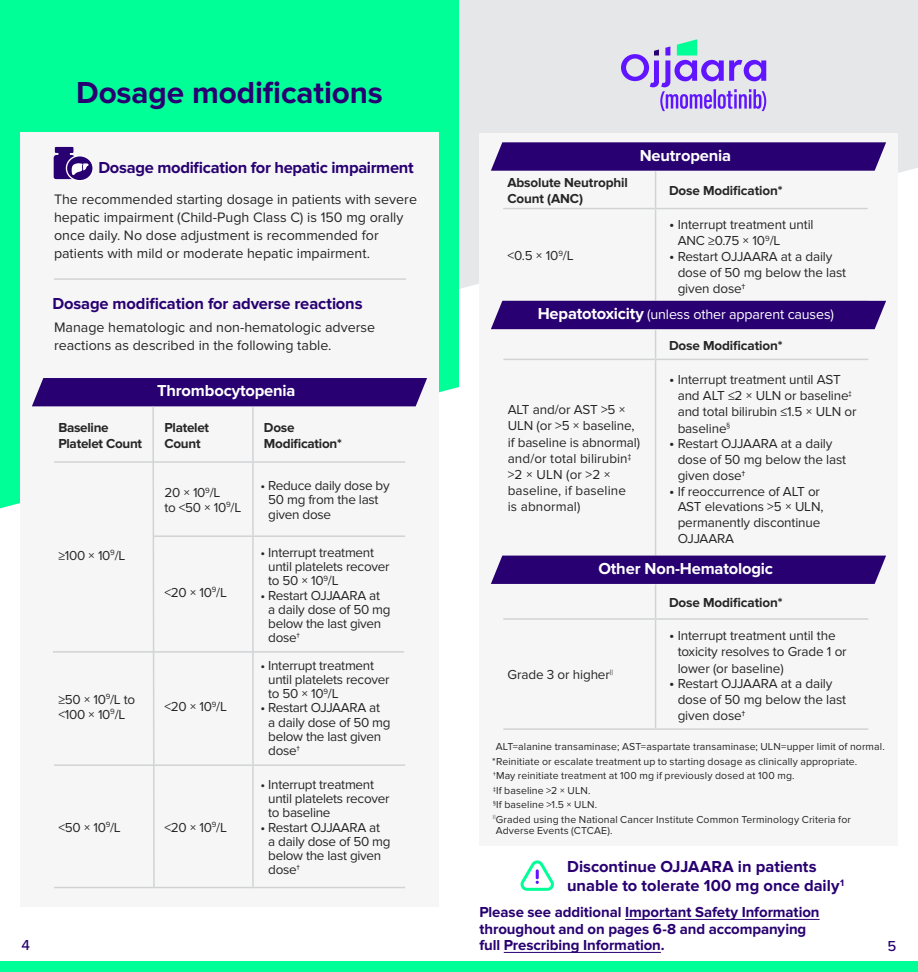
<style>
.page{position:relative;width:918px;height:972px;background:#fff}
.page>*{position:absolute;margin:0;border:0;box-sizing:border-box;transform-origin:0 0}
.t1{font:700 31.5px "Proxima Nova";letter-spacing:-.005em;color:#280071}
.t2{font:700 16.5px/19.5px "Proxima Nova";letter-spacing:-.01em;color:#280071}
.t3{font:700 16.5px "Proxima Nova";letter-spacing:-.01em;color:#fff}
.t4{font:700 15px/16.5px "Proxima Nova";letter-spacing:-.005em;color:#280071}
.t5{font:500 15px "Proxima Nova";color:#280071}
.t6{font:14.25px/18px "Proxima Nova";color:#262626}
.t7{font:14.25px "Proxima Nova";letter-spacing:-.01em;color:#fff}
.t8{font:13.5px/14.2px "Proxima Nova";letter-spacing:-.01em;color:#262626}
.t9{font:700 13.5px/16.5px "Proxima Nova";letter-spacing:-.01em;color:#262626}
.t10{font:10.5px/14.5px "Proxima Nova";letter-spacing:.01em;color:#262626}
.s1{font-size:15px}
.s2{font-weight:700;font-size:16.5px}
.s3{font-size:12px}
</style>
<div class="page">
<div style="left:459px;top:0;width:459px;height:289px;background:#e6e7e8"></div>
<div style="left:479px;top:133px;width:419px;height:713px;background:#f6f6f6"></div>
<div style="left:0;top:0;width:459px;height:508px;background:#00ff96"></div>
<div style="left:20px;top:133px;width:419px;height:774px;background:#f6f6f6"></div>
<div style="left:0;top:962px;width:918px;height:10px;background:#00ff96"></div>
<svg style="left:621px;top:39px;width:145px;height:72px;background:#beb3eb"></svg>
<svg style="left:521px;top:860px;width:33px;height:31px"></svg>
<svg style="left:491px;top:142px;width:395px;height:29px;background:#320c77"></svg>
<hr style="left:503px;top:208px;width:153px;height:1px;background:#d1d3d4">
<hr style="left:656px;top:208px;width:212px;height:1px;background:#d1d3d4">
<hr style="left:655px;top:171px;width:1px;height:37px;background:#d1d3d4">
<hr style="left:655px;top:209px;width:1px;height:92px;background:#d1d3d4">
<svg style="left:66px;top:156px;width:27px;height:25px"></svg>
<div style="left:66px;top:155px;width:28px;height:26px;border:1px solid #fff;border-radius:50%"></div>
<svg style="left:54px;top:147px;width:35px;height:32px"></svg>
<svg style="left:32px;top:378px;width:395px;height:511px"></svg>
<div style="left:491px;top:301px;width:395px;height:28px;background:#280071"></div>
<hr style="left:503px;top:359px;width:153px;height:1px;background:#d1d3d4">
<hr style="left:656px;top:359px;width:212px;height:1px;background:#d1d3d4">
<hr style="left:655px;top:329px;width:1px;height:30px;background:#d1d3d4">
<hr style="left:655px;top:360px;width:1px;height:195px;background:#d1d3d4">
<div style="left:491px;top:556px;width:395px;height:28px;background:#280071"></div>
<hr style="left:503px;top:728px;width:153px;height:2px;background:#d1d3d4">
<hr style="left:656px;top:728px;width:212px;height:2px;background:#d1d3d4">
<hr style="left:503px;top:618px;width:153px;height:2px;background:#d1d3d4">
<hr style="left:656px;top:618px;width:212px;height:2px;background:#d1d3d4">
<hr style="left:655px;top:584px;width:1px;height:34px;background:#d1d3d4">
<hr style="left:655px;top:620px;width:1px;height:108px;background:#d1d3d4">
<hr style="left:54px;top:278px;width:352px;height:2px;background:#d1d3d4">
<hr style="left:625px;top:919px;width:195px;height:1px;background:#280071">
<hr style="left:504px;top:952px;width:157px;height:1px;background:#280071">
<h1 class="t1" style="left:76px;top:75px;width:308px">Dosage modifications</h1>
<p class="t2" style="left:98px;top:158px;width:317px">Dosage modification for hepatic impairment</p>
<p class="t6" style="left:54px;top:191px;width:365px">The recommended starting dosage in patients with severe hepatic impairment (Child-Pugh Class C) is 150 mg orally once daily. No dose adjustment is recommended for patients with mild or moderate hepatic impairment.</p>
<p class="t2" style="left:52px;top:294px;width:312px">Dosage modification for adverse reactions</p>
<p class="t6" style="left:54px;top:319px;width:323px">Manage hematologic and non-hematologic adverse reactions as described in the following table.</p>
<p class="t3" style="left:157px;top:381px;width:140px">Thrombocytopenia</p>
<p class="t9" style="left:58px;top:419px;width:85px">Baseline<br>Platelet Count</p>
<p class="t9" style="left:164px;top:419px;width:46px">Platelet<br>Count</p>
<p class="t9" style="left:264px;top:419px;width:79px">Dose<br>Modification*</p>
<p class="t8" style="left:164px;top:486px;width:78px">20 × 10<sup>9</sup>/L<br>to &lt;50 × 10<sup>9</sup>/L</p>
<p class="t8" style="left:268px;top:479px;width:123px;text-indent:-8px">• Reduce daily dose by<br>50 mg from the last given dose</p>
<p class="t8" style="left:58px;top:548px;width:69px">≥100 × 10<sup>9</sup>/L</p>
<p class="t8" style="left:164px;top:585px;width:64px">&lt;20 × 10<sup>9</sup>/L</p>
<p class="t8" style="left:58px;top:692px;width:78px;line-height:15px">≥50 × 10<sup>9</sup>/L to &lt;100 × 10<sup>9</sup>/L</p>
<p class="t8" style="left:164px;top:700px;width:64px">&lt;20 × 10<sup>9</sup>/L</p>
<p class="t8" style="left:58px;top:820px;width:64px">&lt;50 × 10<sup>9</sup>/L</p>
<p class="t8" style="left:164px;top:820px;width:64px">&lt;20 × 10<sup>9</sup>/L</p>
<p class="t8" style="left:268px;top:545px;width:123px;text-indent:-8px">• Interrupt treatment until platelets recover to 50 × 10<sup>9</sup>/L</p>
<p class="t8" style="left:268px;top:588px;width:124px;text-indent:-8px">• Restart OJJAARA at<br>a daily dose of 50 mg below the last given dose†</p>
<p class="t8" style="left:268px;top:658px;width:123px;text-indent:-8px">• Interrupt treatment until platelets recover to 50 × 10<sup>9</sup>/L</p>
<p class="t8" style="left:268px;top:701px;width:124px;text-indent:-8px">• Restart OJJAARA at<br>a daily dose of 50 mg below the last given dose†</p>
<p class="t8" style="left:268px;top:778px;width:123px;text-indent:-8px">• Interrupt treatment until platelets recover to baseline</p>
<p class="t8" style="left:268px;top:820px;width:124px;text-indent:-8px">• Restart OJJAARA at<br>a daily dose of 50 mg below the last given dose†</p>
<p class="t3" style="left:640px;top:146px;width:93px">Neutropenia</p>
<p class="t9" style="left:507px;top:175px;width:122px">Absolute Neutrophil<br>Count (ANC)</p>
<p class="t9" style="left:669px;top:183px;width:115px">Dose Modification*</p>
<p class="t8" style="left:507px;top:249px;width:68px">&lt;0.5 × 10<sup>9</sup>/L</p>
<p class="t8" style="left:678px;top:217px;width:137px;line-height:16.2px;text-indent:-9px"><span class="s1">•</span> Interrupt treatment until<br>ANC ≥0.75 × 10<sup>9</sup>/L</p>
<p class="t8" style="left:678px;top:249px;width:170px;line-height:15.8px;text-indent:-9px"><span class="s1">•</span> Restart OJJAARA at a daily dose of 50 mg below the last given dose<span class="s1">†</span></p>
<p class="t7" style="left:538px;top:306px;width:298px"><span class="s2">Hepatotoxicity</span> (unless other apparent causes)</p>
<p class="t9" style="left:669px;top:337px;width:115px">Dose Modification*</p>
<p class="t8" style="left:678px;top:372px;width:180px;line-height:16.2px;text-indent:-9px"><span class="s1">•</span> Interrupt treatment until AST and ALT ≤2 × ULN or baseline<span class="s3">‡ </span>and total bilirubin ≤1.5 × ULN or baseline<sup>§</sup></p>
<p class="t8" style="left:678px;top:436px;width:170px;line-height:15.8px;text-indent:-9px"><span class="s1">•</span> Restart OJJAARA at a daily dose of 50 mg below the last given dose<span class="s1">†</span></p>
<p class="t8" style="left:678px;top:483px;width:147px;line-height:15.8px;text-indent:-9px"><span class="s1">•</span> If reoccurrence of ALT or<br>AST elevations &gt;5 × ULN, permanently discontinue<br>OJJAARA</p>
<p class="t3" style="left:598px;top:559px;width:176px">Other Non-Hematologic</p>
<p class="t9" style="left:669px;top:595px;width:115px">Dose Modification*</p>
<p class="t8" style="left:508px;top:402px;width:134px;line-height:16.2px">ALT and/or AST &gt;5 ×<br>ULN (or &gt;5 × baseline, if baseline is abnormal) and/or total bilirubin‡ &gt;2 × ULN (or &gt;2 × baseline, if baseline<br>is abnormal)</p>
<p class="t8" style="left:508px;top:668px;width:107px">Grade 3 or higher<sup>||</sup></p>
<p class="t8" style="left:678px;top:628px;width:171px;line-height:16.2px;text-indent:-9px"><span class="s1">•</span> Interrupt treatment until the toxicity resolves to Grade 1 or lower (or baseline)</p>
<p class="t8" style="left:678px;top:676px;width:170px;line-height:15.8px;text-indent:-9px"><span class="s1">•</span> Restart OJJAARA at a daily dose of 50 mg below the last given dose<span class="s1">†</span></p>
<p class="t10" style="left:492px;top:740px;width:394px;text-indent:3px">ALT=alanine transaminase; AST=aspartate transaminase; ULN=upper limit of normal. *Reinitiate or escalate treatment up to starting dosage as clinically appropriate.<br>†May reinitiate treatment at 100 mg if previously dosed at 100 mg.<br>‡If baseline &gt;2 × ULN.<br><sup>§</sup>If baseline &gt;1.5 × ULN.<br><sup>||</sup>Graded using the National Cancer Institute Common Terminology Criteria for</p>
<p class="t10" style="left:496px;top:823px;width:118px">Adverse Events (CTCAE).</p>
<p class="t2" style="left:567px;top:857px;width:278px">Discontinue OJJAARA in patients unable to tolerate 100 mg once daily<sup>1</sup></p>
<p class="t4" style="left:479px;top:905px;width:342px">Please see additional Important Safety Information throughout and on pages 6-8 and accompanying full Prescribing Information.</p>
<p class="t5" style="left:22px;top:934px;width:10px">4</p>
<p class="t5" style="left:887px;top:935px;width:10px">5</p>
</div>
